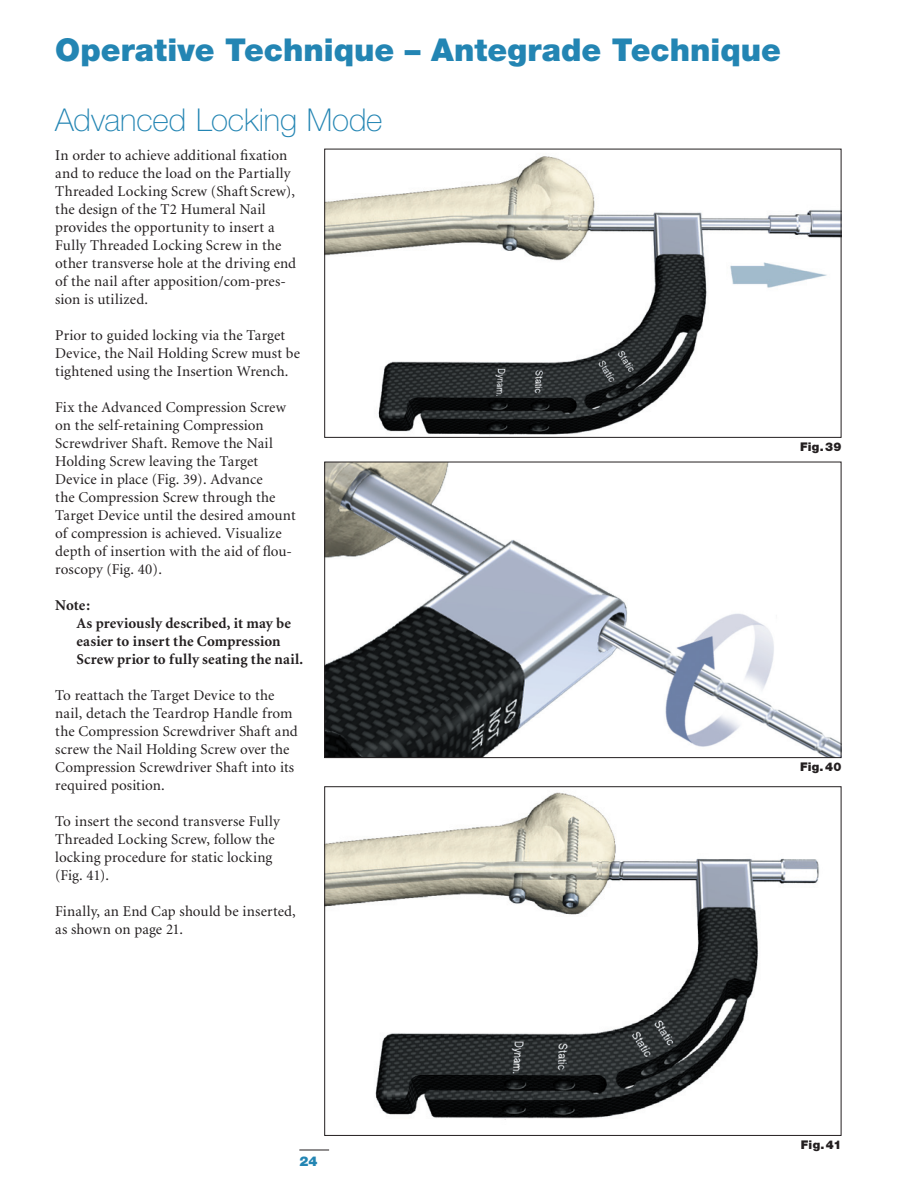
<style>
.page{position:relative;width:918px;height:1188px;background:#fff}
.page>*{position:absolute;margin:0;border:0;box-sizing:border-box;transform-origin:0 0}
.t1{font:900 31.5px "Helvetica Neue";color:#2385b3}
.t2{font:100 31.5px "Helvetica Neue";letter-spacing:-.005em;color:#2385b3}
.t3{font:15px/18px "Minion";letter-spacing:.005em;color:#231f20}
.t4{font:700 15px/18px "Minion";letter-spacing:.005em;color:#231f20}
.t5{font:900 13.5px "Helvetica Neue";color:#2385b3}
.t6{font:900 12px "Helvetica Neue";letter-spacing:.015em;color:#231f20}
</style>
<div class="page">
<img style="left:326px;top:791px;width:493px;height:329px">
<img style="left:326px;top:464px;width:513px;height:292px">
<div style="left:324px;top:462px;width:517px;height:296px;border:1px solid #231f20"></div>
<img style="left:326px;top:156px;width:513px;height:280px">
<div style="left:324px;top:149px;width:517px;height:289px;border:1px solid #231f20"></div>
<hr style="left:299px;top:1150px;width:30px;height:1px;background:#231f20">
<h1 class="t1" style="left:55px;top:31px;width:727px">Operative Technique – Antegrade Technique</h1>
<h1 class="t2" style="left:55px;top:102px;width:329px">Advanced Locking Mode</h1>
<p class="t3" style="left:55px;top:147px;width:242px">In order to achieve additional fixation and to reduce the load on the Partially Threaded Locking Screw (Shaft Screw), the design of the T2 Humeral Nail provides the opportunity to insert a Fully Threaded Locking Screw in the other transverse hole at the driving end of the nail after apposition/com-pres&shy;sion is utilized.</p>
<p class="t3" style="left:55px;top:327px;width:246px">Prior to guided locking via the Target<br>Device, the Nail Holding Screw must be tightened using the Insertion Wrench.</p>
<p class="t3" style="left:55px;top:399px;width:242px">Fix the Advanced Compression Screw on the self-retaining Compression Screwdriver Shaft. Remove the Nail Holding Screw leaving the Target Device in place (Fig. 39). Advance<br>the Compression Screw through the Target Device until the desired amount of compression is achieved. Visualize depth of insertion with the aid of flou&shy;roscopy (Fig. 40).</p>
<p class="t4" style="left:77px;top:597px;width:228px;text-indent:-21px">Note:<br>As previously described, it may be easier to insert the Compression<br>Screw prior to fully seating the nail.</p>
<p class="t3" style="left:55px;top:687px;width:244px">To reattach the Target Device to the nail, detach the Teardrop Handle from the Compression Screwdriver Shaft and screw the Nail Holding Screw over the Compression Screwdriver Shaft into its required position.</p>
<p class="t3" style="left:55px;top:813px;width:226px">To insert the second transverse Fully<br>Threaded Locking Screw, follow the locking procedure for static locking (Fig. 41).</p>
<p class="t3" style="left:55px;top:903px;width:242px">Finally, an End Cap should be inserted, as shown on page 21.</p>
<p class="t6" style="left:800px;top:440px;width:43px">Fig.39</p>
<p class="t6" style="left:800px;top:760px;width:43px">Fig.40</p>
<p class="t5" style="left:299px;top:1154px;width:20px">24</p>
<p class="t6" style="left:801px;top:1137px;width:42px">Fig.41</p>
</div>
